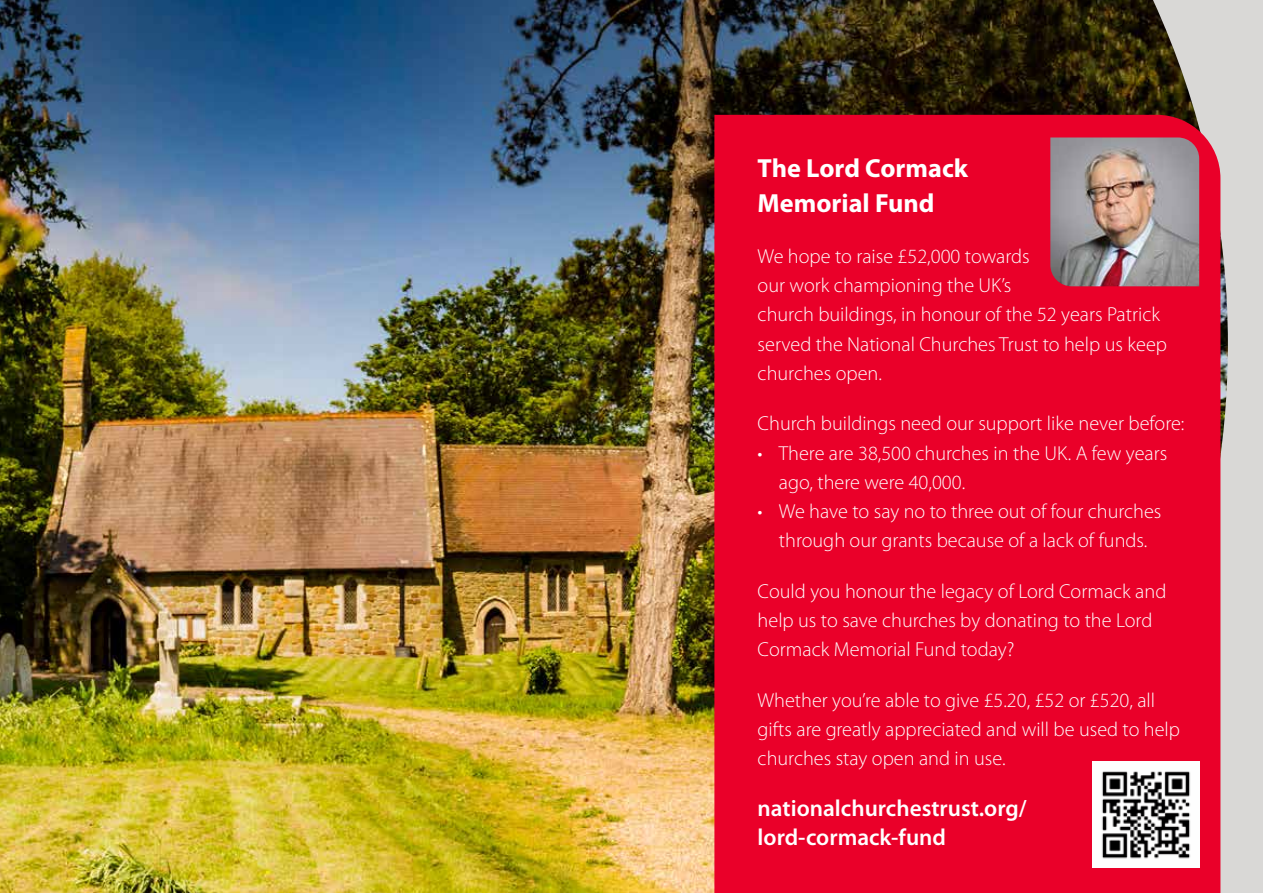
<style>
.page{position:relative;width:1263px;height:893px;background:#d9d8d6}
.page>*{position:absolute;margin:0;border:0;box-sizing:border-box;transform-origin:0 0}
.t1{font:700 26.25px/35.2px "Myriad Pro";color:#fff}
.t2{font:600 23.25px/29.2px "Myriad Pro";color:#fff}
.t3{font:300 20.25px/29.2px "Myriad Pro";color:#fff}
</style>
<div class="page">
<img style="left:0;top:0;width:1228px;height:893px">
<div style="left:714px;top:115px;width:506px;height:778px;background:#ea0029"></div>
<img style="left:1093px;top:761px;width:106px;height:106px">
<img style="left:1050px;top:137px;width:149px;height:149px">
<p class="t1" style="left:758px;top:150px;width:212px">The Lord Cormack<br>Memorial Fund</p>
<p class="t3" style="left:758px;top:241px;width:411px">We hope to raise £52,000 towards<br>our work championing the UK’s<br>church buildings, in honour of the 52 years Patrick served the National Churches Trust to help us keep churches open.</p>
<p class="t3" style="left:758px;top:409px;width:428px">Church buildings need our support like never before:</p>
<p class="t3" style="left:779px;top:438px;width:390px;text-indent:-21px">• There are 38,500 churches in the UK. A few years ago, there were 40,000.</p>
<p class="t3" style="left:758px;top:496px;width:405px;text-align:center">• We have to say no to three out of four churches through our grants because of a lack of funds.</p>
<p class="t3" style="left:758px;top:576px;width:410px">Could you honour the legacy of Lord Cormack and help us to save churches by donating to the Lord<br>Cormack Memorial Fund today?</p>
<p class="t3" style="left:758px;top:685px;width:424px">Whether you’re able to give £5.20, £52 or £520, all gifts are greatly appreciated and will be used to help churches stay open and in use.</p>
<p class="t2" style="left:758px;top:793px;width:270px">nationalchurchestrust.org/ lord-cormack-fund</p>
</div>
